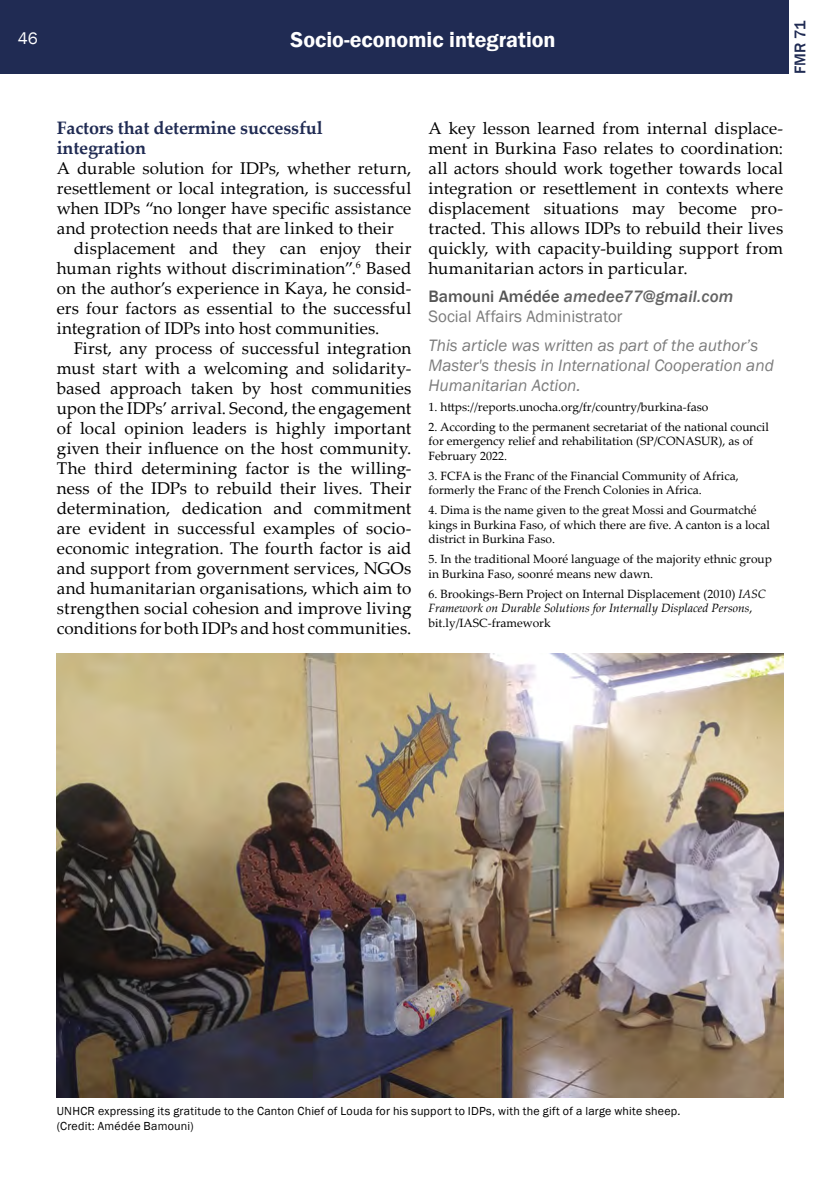
<style>
.page{position:relative;width:840px;height:1191px;background:#fff}
.page>*{position:absolute;margin:0;border:0;box-sizing:border-box;transform-origin:0 0}
.t1{font:600 22px "Franklin Gothic";color:#fff}
.t2{font:700 18px/20px "Palatino Linotype";letter-spacing:-.01em;color:#202b53}
.t3{font:17px/20px "Palatino Linotype";letter-spacing:.01em;color:#000;text-align:justify}
.t4{font:italic 17px/20px "Franklin Gothic";color:#7c7c7c}
.t5{font:17px/20px "Franklin Gothic";color:#7c7c7c}
.t6{font:17px "Franklin Gothic";color:#fff}
.t7{font:500 16px "Franklin Gothic";color:#202b53}
.t8{font:12px/14.4px "Palatino Linotype";color:#000}
.t9{font:12px/14.4px "Franklin Gothic";letter-spacing:.02em;color:#000}
.s1{font-weight:500;color:#555}
.s2{font-weight:500;font-style:italic;color:#636363}
.s3{font-style:italic}
</style>
<div class="page">
<div style="left:0;top:0;width:788px;height:74px;background:#202b53"></div>
<img style="left:57px;top:654px;width:725px;height:443px">
<p class="t6" style="left:18px;top:27px;width:21px">46</p>
<p class="t1" style="left:290px;top:27px;width:266px">Socio-economic integration</p>
<p class="t7" style="left:789px;top:74px;width:55px;rotate:-90deg">FMR 71</p>
<p class="t2" style="left:57px;top:117px;width:267px">Factors that determine successful integration</p>
<p class="t3" style="left:57px;top:157px;width:356px">A durable solution for IDPs, whether return, resettlement or local integration, is successful when IDPs “no longer have specific assistance and protection needs that are linked to their</p>
<p class="t3" style="left:57px;top:237px;width:356px;text-indent:17px">displacement and they can enjoy their human rights without discrimination”.<sup>6</sup> Based on the author’s experience in Kaya, he consid&shy;ers four factors as essential to the successful integration of IDPs into host communities.</p>
<p class="t3" style="left:57px;top:337px;width:356px;text-indent:17px">First, any process of successful integration must start with a welcoming and solidarity&shy;based approach taken by host communities upon the IDPs’ arrival. Second, the engagement of local opinion leaders is highly important given their influence on the host community.<br>The third determining factor is the willing&shy;ness of the IDPs to rebuild their lives. Their determination, dedication and commitment are evident in successful examples of socio&shy;economic integration. The fourth factor is aid and support from government services, NGOs and humanitarian organisations, which aim to strengthen social cohesion and improve living conditions for both IDPs and host communities.</p>
<p class="t3" style="left:428px;top:117px;width:356px">A key lesson learned from internal displace&shy;ment in Burkina Faso relates to coordination: all actors should work together towards local integration or resettlement in contexts where displacement situations may become pro&shy;tracted. This allows IDPs to rebuild their lives quickly, with capacity-building support from humanitarian actors in particular.</p>
<p class="t5" style="left:428px;top:287px;width:306px"><span class="s1">Bamouni Amédée</span> <span class="s2">amedee77@gmail.com<br></span>Social Affairs Administrator</p>
<p class="t4" style="left:428px;top:335px;width:347px">This article was written as part of the author’s<br>Master's thesis in International Cooperation and<br>Humanitarian Action.</p>
<p class="t8" style="left:428px;top:399px;width:281px">1. https://reports.unocha.org/fr/country/burkina-faso</p>
<p class="t8" style="left:428px;top:419px;width:342px">2. According to the permanent secretariat of the national council for emergency relief and rehabilitation (SP/CONASUR), as of<br>February 2022.</p>
<p class="t8" style="left:428px;top:468px;width:311px">3. FCFA is the Franc of the Financial Community of Africa, formerly the Franc of the French Colonies in Africa.</p>
<p class="t8" style="left:428px;top:502px;width:343px">4. Dima is the name given to the great Mossi and Gourmatché kings in Burkina Faso, of which there are five. A canton is a local district in Burkina Faso.</p>
<p class="t8" style="left:428px;top:551px;width:345px">5. In the traditional Mooré language of the majority ethnic group in Burkina Faso, soonré means new dawn.</p>
<p class="t8" style="left:428px;top:586px;width:338px">6. Brookings-Bern Project on Internal Displacement (2010) <span class="s3">IASC<br>Framework on Durable Solutions for Internally Displaced Persons</span>, bit.ly/IASC-framework</p>
<p class="t9" style="left:57px;top:1104px;width:625px">UNHCR expressing its gratitude to the Canton Chief of Louda for his support to IDPs, with the gift of a large white sheep. (Credit: Amédée Bamouni)</p>
</div>
